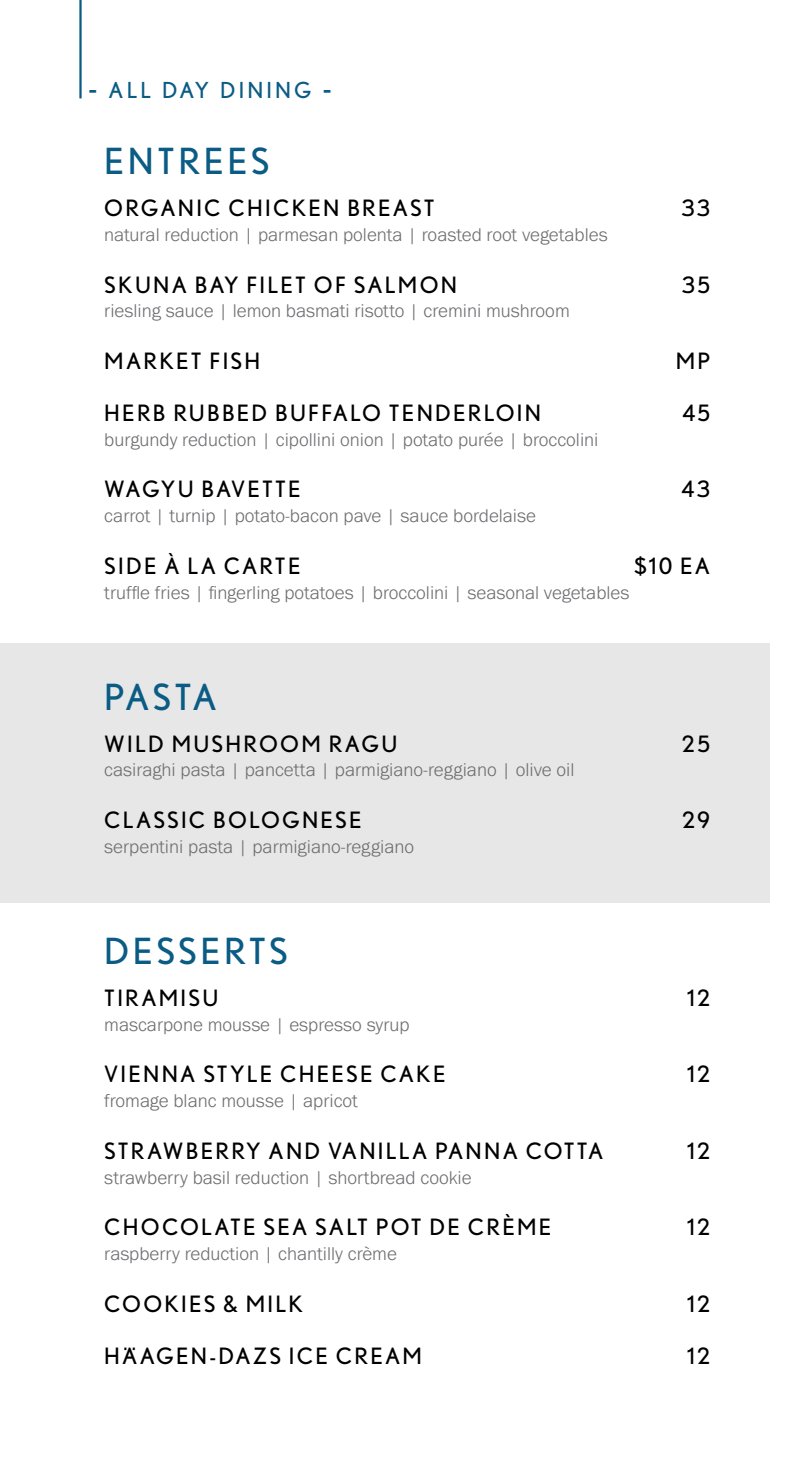
<style>
.page{position:relative;width:810px;height:1458px;background:#fff}
.page>*{position:absolute;margin:0;border:0;box-sizing:border-box;transform-origin:0 0}
.t1{font:36px "Nobel";letter-spacing:.1em;color:#0b5c85}
.t2{font:31.5px "Nobel";color:#0b5c85}
.t3{font:22.5px "Nobel";letter-spacing:.1em;color:#000}
.t4{font:22.05px "Nobel";color:#0b5c85}
.t5{font:300 19.12px "Franklin Gothic URW";color:#6d6e71}
.s1{font-size:31.5px}
</style>
<div class="page">
<hr style="left:79px;top:0;width:3px;height:98px;background:#0b5c85">
<div style="left:0;top:643px;width:770px;height:260px;background:#e8e7e7"></div>
<p class="t4" style="left:88px;top:78px;width:148px"><span class="s1">-</span> ALL DAY DINING</p>
<h2 class="t2" style="left:323px;top:69px;width:11px">-</h2>
<h1 class="t1" style="left:104px;top:141px;width:167px">ENTREES</h1>
<p class="t3" style="left:104px;top:195px;width:332px">ORGANIC CHICKEN BREAST</p>
<p class="t3" style="left:681px;top:195px;width:30px">33</p>
<p class="t5" style="left:104px;top:222px;width:505px">natural reduction | parmesan polenta | roasted root vegetables</p>
<p class="t3" style="left:104px;top:271px;width:354px">SKUNA BAY FILET OF SALMON</p>
<p class="t3" style="left:682px;top:271px;width:30px">35</p>
<p class="t5" style="left:104px;top:299px;width:467px">riesling sauce | lemon basmati risotto | cremini mushroom</p>
<p class="t3" style="left:104px;top:348px;width:158px">MARKET FISH</p>
<p class="t3" style="left:676px;top:348px;width:36px">MP</p>
<p class="t3" style="left:104px;top:400px;width:438px">HERB RUBBED BUFFALO TENDERLOIN</p>
<p class="t3" style="left:683px;top:400px;width:29px">45</p>
<p class="t5" style="left:104px;top:427px;width:496px">burgundy reduction | cipollini onion | potato purée | broccolini</p>
<p class="t3" style="left:104px;top:476px;width:198px">WAGYU BAVETTE</p>
<p class="t3" style="left:682px;top:476px;width:30px">43</p>
<p class="t5" style="left:104px;top:504px;width:433px">carrot | turnip | potato-bacon pave | sauce bordelaise</p>
<p class="t3" style="left:104px;top:553px;width:198px">SIDE À LA CARTE</p>
<p class="t3" style="left:634px;top:553px;width:78px">$10 EA</p>
<p class="t5" style="left:104px;top:580px;width:527px">truffle fries | fingerling potatoes | broccolini | seasonal vegetables</p>
<h1 class="t1" style="left:104px;top:676px;width:114px">PASTA</h1>
<p class="t3" style="left:104px;top:730px;width:295px">WILD MUSHROOM RAGU</p>
<p class="t3" style="left:682px;top:730px;width:30px">25</p>
<p class="t5" style="left:104px;top:758px;width:472px">casiraghi pasta | pancetta | parmigiano-reggiano | olive oil</p>
<p class="t3" style="left:104px;top:807px;width:259px">CLASSIC BOLOGNESE</p>
<p class="t3" style="left:682px;top:807px;width:29px">29</p>
<p class="t5" style="left:104px;top:834px;width:312px">serpentini pasta | parmigiano-reggiano</p>
<h1 class="t1" style="left:104px;top:930px;width:185px">DESSERTS</h1>
<p class="t3" style="left:104px;top:985px;width:116px">TIRAMISU</p>
<p class="t3" style="left:687px;top:985px;width:25px">12</p>
<p class="t5" style="left:104px;top:1012px;width:307px">mascarpone mousse | espresso syrup</p>
<p class="t3" style="left:104px;top:1061px;width:343px">VIENNA STYLE CHEESE CAKE</p>
<p class="t3" style="left:687px;top:1061px;width:25px">12</p>
<p class="t5" style="left:104px;top:1089px;width:255px">fromage blanc mousse | apricot</p>
<p class="t3" style="left:104px;top:1138px;width:500px">STRAWBERRY AND VANILLA PANNA COTTA</p>
<p class="t3" style="left:687px;top:1138px;width:25px">12</p>
<p class="t5" style="left:104px;top:1165px;width:369px">strawberry basil reduction | shortbread cookie</p>
<p class="t3" style="left:104px;top:1214px;width:448px">CHOCOLATE SEA SALT POT DE CRÈME</p>
<p class="t3" style="left:687px;top:1214px;width:25px">12</p>
<p class="t5" style="left:104px;top:1242px;width:294px">raspberry reduction | chantilly crème</p>
<p class="t3" style="left:104px;top:1291px;width:200px">COOKIES &amp; MILK</p>
<p class="t3" style="left:687px;top:1291px;width:25px">12</p>
<p class="t3" style="left:104px;top:1342px;width:319px">HÄAGEN-DAZS ICE CREAM</p>
<p class="t3" style="left:687px;top:1342px;width:25px">12</p>
</div>
